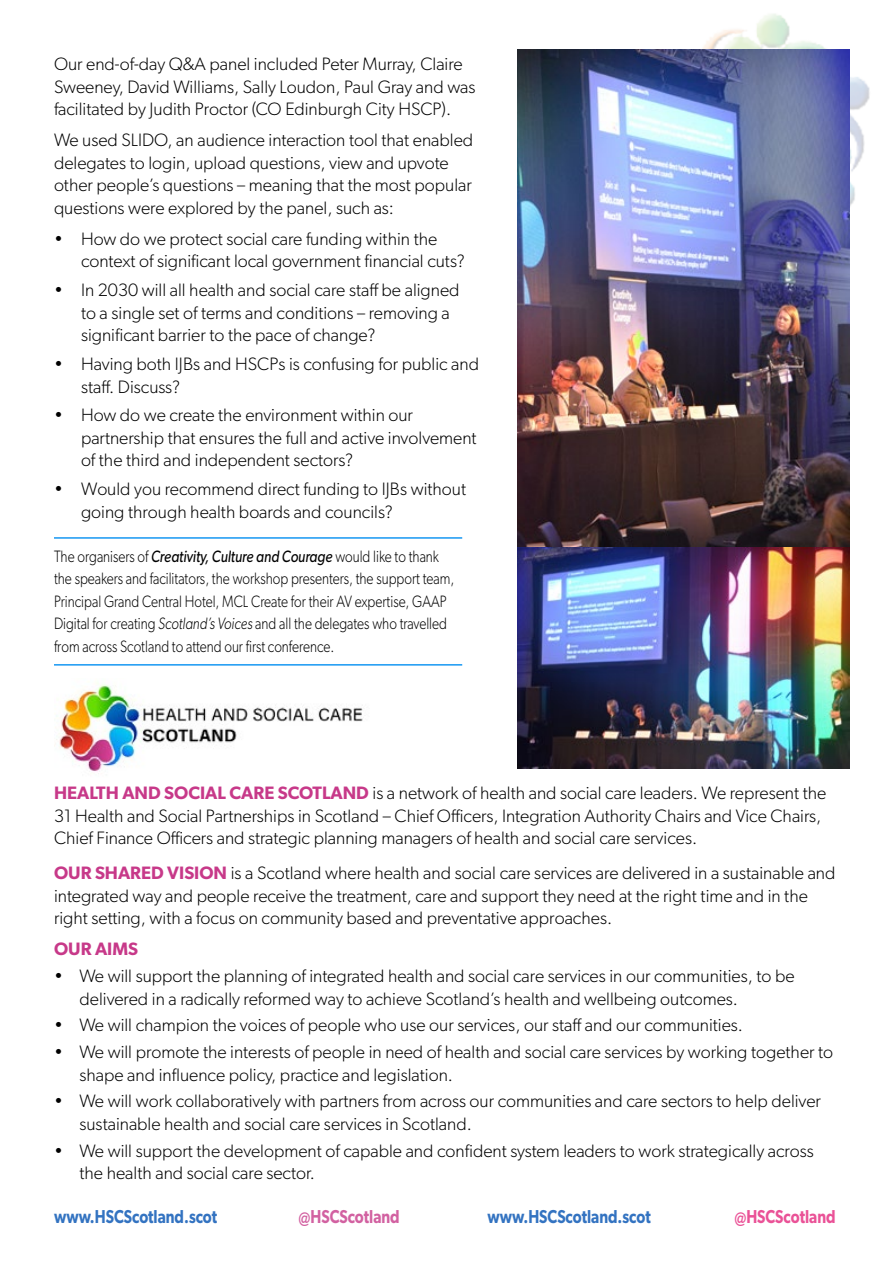
<style>
.page{position:relative;width:893px;height:1263px;background:#fff}
.page>*{position:absolute;margin:0;border:0;box-sizing:border-box;transform-origin:0 0}
.t1{font:600 18.75px "Gibson";color:#3373c1;scale:.8 1}
.t2{font:600 18.75px "Gibson";color:#d261a1;scale:.8 1}
.t3{font:600 18.75px "Gibson";color:#ea5297;scale:.8 1}
.t4{font:300 18px/22.5px "Gibson";color:#000}
.t5{font:600 18px "Gibson";color:#c73989}
.t6{font:300 16.5px/22.5px "Gibson";color:#000;scale:.83 1}
.s1{font-weight:400;font-style:italic}
.s2{font-style:italic}
.s3{font-weight:600;color:#c73989}
</style>
<div class="page">
<div style="left:645px;top:18px;width:231px;height:237px;background:#000;opacity:.75"></div>
<img style="left:517px;top:50px;width:332px;height:718px">
<img style="left:54px;top:683px;width:309px;height:89px">
<hr style="left:54px;top:537px;width:408px;height:2px;background:#1697f2">
<hr style="left:54px;top:664px;width:408px;height:2px;background:#1697f2">
<p class="t4" style="left:54px;top:53px;width:423px">Our end-of-day Q&amp;A panel included Peter Murray, Claire<br>Sweeney, David Williams, Sally Loudon, Paul Gray and was facilitated by Judith Proctor (CO Edinburgh City HSCP).</p>
<p class="t4" style="left:54px;top:129px;width:421px">We used SLIDO, an audience interaction tool that enabled delegates to login, upload questions, view and upvote other people’s questions – meaning that the most popular questions were explored by the panel, such as:</p>
<p class="t4" style="left:81px;top:227px;width:385px;text-indent:-27px">• How do we protect social care funding within the context of significant local government financial cuts?</p>
<p class="t4" style="left:81px;top:279px;width:380px;text-indent:-27px">• In 2030 will all health and social care staff be aligned to a single set of terms and conditions – removing a significant barrier to the pace of change?</p>
<p class="t4" style="left:81px;top:352px;width:400px;text-indent:-27px">• Having both IJBs and HSCPs is confusing for public and staff. Discuss?</p>
<p class="t4" style="left:81px;top:404px;width:397px;text-indent:-27px">• How do we create the environment within our partnership that ensures the full and active involvement of the third and independent sectors?</p>
<p class="t4" style="left:81px;top:478px;width:387px;text-indent:-27px">• Would you recommend direct funding to IJBs without going through health boards and councils?</p>
<p class="t6" style="left:54px;top:544px;width:484px">The organisers of <span class="s1">Creativity, Culture and Courage</span> would like to thank the speakers and facilitators, the workshop presenters, the support team, Principal Grand Central Hotel, MCL Create for their AV expertise, GAAP Digital for creating <span class="s2">Scotland’s Voices</span> and all the delegates who travelled from across Scotland to attend our first conference.</p>
<p class="t4" style="left:54px;top:781px;width:774px"><span class="s3">HEALTH AND SOCIAL CARE SCOTLAND</span> is a network of health and social care leaders. We represent the<br>31 Health and Social Partnerships in Scotland – Chief Officers, Integration Authority Chairs and Vice Chairs,<br>Chief Finance Officers and strategic planning managers of health and social care services.</p>
<p class="t4" style="left:54px;top:862px;width:783px"><span class="s3">OUR SHARED VISION</span> is a Scotland where health and social care services are delivered in a sustainable and integrated way and people receive the treatment, care and support they need at the right time and in the right setting, with a focus on community based and preventative approaches.</p>
<p class="t5" style="left:54px;top:938px;width:86px">OUR AIMS</p>
<p class="t4" style="left:80px;top:964px;width:717px;text-indent:-26px">• We will support the planning of integrated health and social care services in our communities, to be delivered in a radically reformed way to achieve Scotland’s health and wellbeing outcomes.</p>
<p class="t4" style="left:54px;top:1014px;width:691px">• We will champion the voices of people who use our services, our staff and our communities.</p>
<p class="t4" style="left:80px;top:1040px;width:755px;text-indent:-26px">• We will promote the interests of people in need of health and social care services by working together to shape and influence policy, practice and legislation.</p>
<p class="t4" style="left:80px;top:1090px;width:743px;text-indent:-26px">• We will work collaboratively with partners from across our communities and care sectors to help deliver sustainable health and social care services in Scotland.</p>
<p class="t4" style="left:80px;top:1139px;width:736px;text-indent:-26px">• We will support the development of capable and confident system leaders to work strategically across the health and social care sector.</p>
<p class="t1" style="left:54px;top:1205px;width:206px">www.HSCScotland.scot</p>
<p class="t2" style="left:298px;top:1205px;width:128px">@HSCScotland</p>
<p class="t1" style="left:487px;top:1205px;width:206px">www.HSCScotland.scot</p>
<p class="t3" style="left:734px;top:1205px;width:128px">@HSCScotland</p>
</div>
